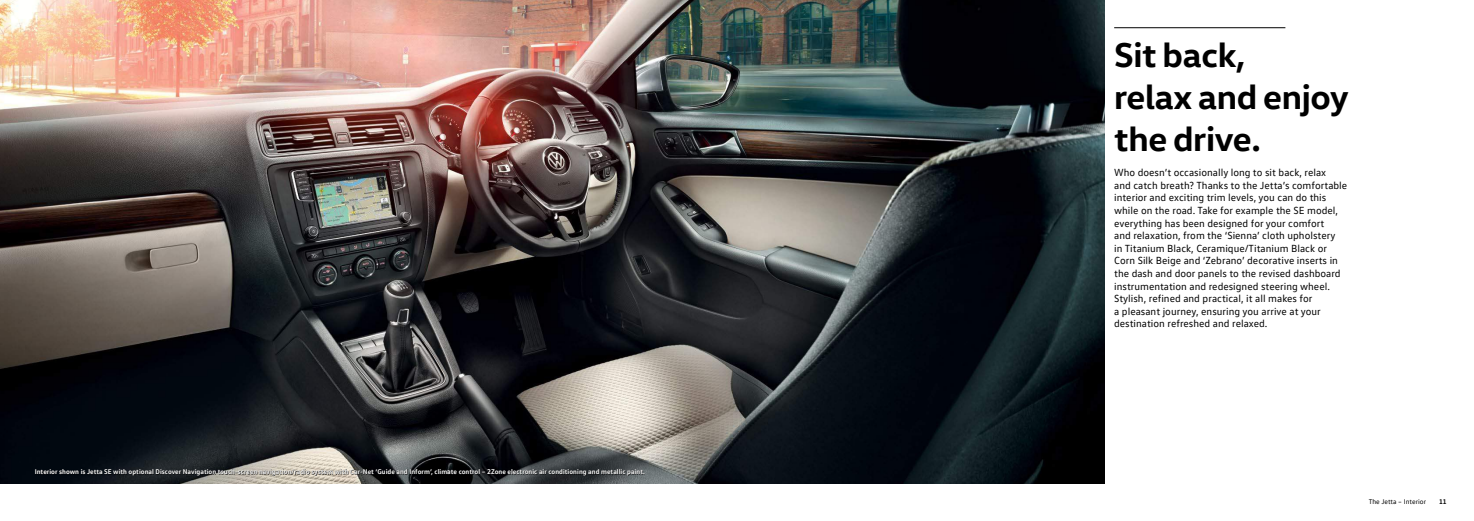
<style>
.page{position:relative;width:1474px;height:521px;background:#fff}
.page>*{position:absolute;margin:0;border:0;box-sizing:border-box;transform-origin:0 0}
.t1{font:700 35px/42px "VW Head";letter-spacing:-.01em;color:#000}
.t2{font:10.5px/12.6px "VW Text";color:#000}
.t3{font:700 7px "VW Text";color:#fff}
.t4{font:7px "VW Text";color:#000}
.t5{font:700 7px "VW Text";color:#000}
</style>
<div class="page">
<img style="left:0;top:0;width:1104px;height:484px">
<svg style="left:36px;top:469px;width:609px;height:7px;background:#313232"></svg>
<hr style="left:1114px;top:27px;width:171px;height:1px;background:#000">
<p class="t3" style="left:35px;top:467px;width:611px">Interior shown is Jetta SE with optional Discover Navigation touch-screen navigation/radio system with Car-Net ‘Guide and Inform’, climate control – 2Zone electronic air conditioning and metallic paint.</p>
<h1 class="t1" style="left:1114px;top:32px;width:236px">Sit back,<br>relax and enjoy the drive.</h1>
<p class="t2" style="left:1114px;top:166px;width:234px">Who doesn’t occasionally long to sit back, relax<br>and catch breath? Thanks to the Jetta’s comfortable interior and exciting trim levels, you can do this while on the road. Take for example the SE model, everything has been designed for your comfort<br>and relaxation, from the ‘Sienna’ cloth upholstery<br>in Titanium Black, Ceramique/Titanium Black or Corn Silk Beige and ‘Zebrano’ decorative inserts in the dash and door panels to the revised dashboard instrumentation and redesigned steering wheel.<br>Stylish, refined and practical, it all makes for<br>a pleasant journey, ensuring you arrive at your destination refreshed and relaxed.</p>
<p class="t4" style="left:1368px;top:497px;width:59px">The Jetta – Interior</p>
<p class="t5" style="left:1438px;top:497px;width:9px">11</p>
</div>
